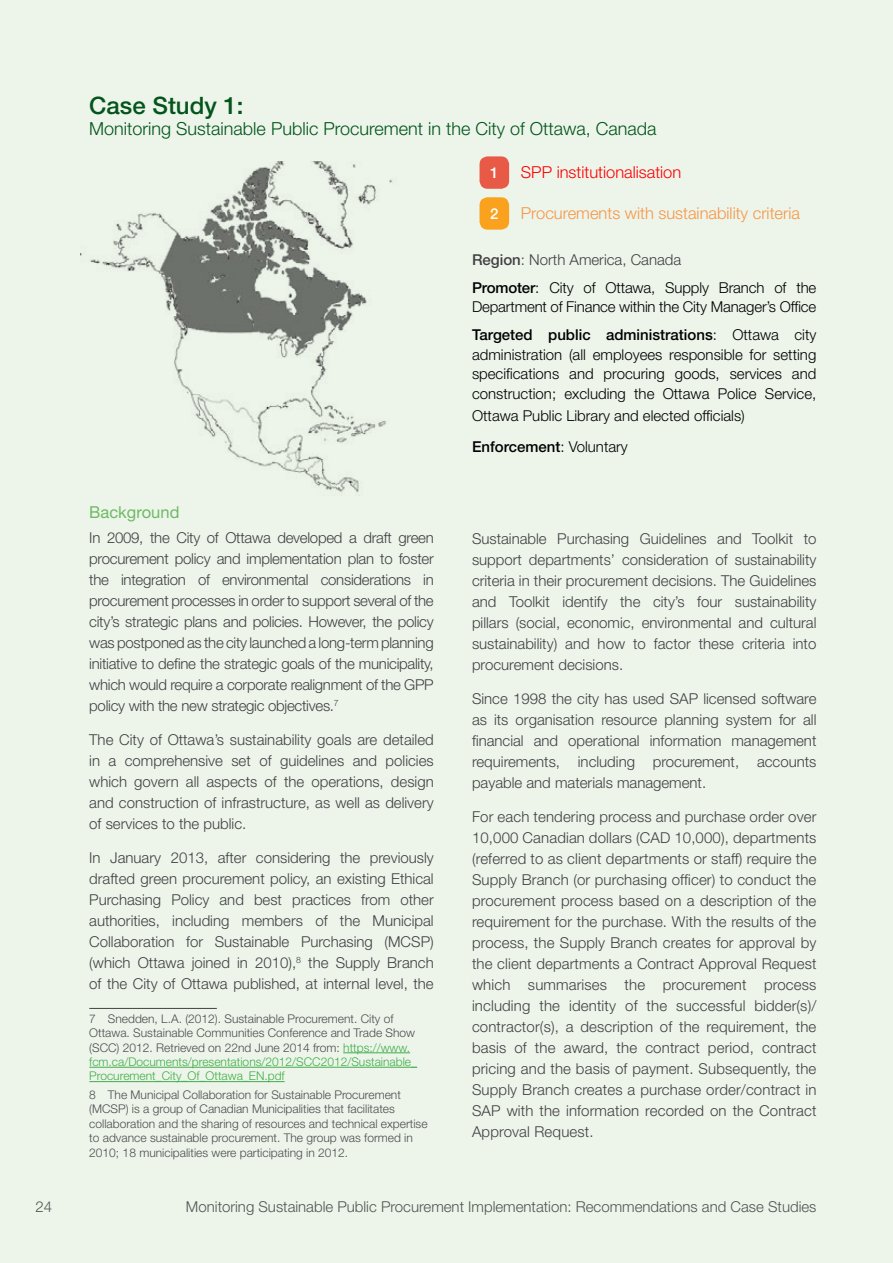
<style>
.page{position:relative;width:893px;height:1263px;background:#edf5eb}
.page>*{position:absolute;margin:0;border:0;box-sizing:border-box;transform-origin:0 0}
.t1{font:500 24px "Helvetica Neue LT Pro";color:#04551c}
.t2{font:300 18px "Helvetica Neue LT Pro";color:#04551c}
.t3{font:300 16.5px "Helvetica Neue LT Pro";color:#f79646}
.t4{font:300 16.5px "Helvetica Neue LT Pro";color:#f00}
.t5{font:16.5px "Helvetica Neue LT Pro";color:#70b965}
.t6{font:300 15px/21px "Helvetica Neue LT Pro";color:#414042;text-align:justify}
.t7{font:300 15px/28px "Helvetica Neue LT Pro";color:#000}
.t8{font:300 15px "Helvetica Neue LT Pro";color:#58595b}
.t9{font:500 15px "Helvetica Neue LT Pro";color:#fff}
.t10{font:300 12px/14.4px "Helvetica Neue LT Pro";color:#4d4d4f}
.s1{font-weight:500;color:#414042}
.s2{color:#414042}
.s3{font-weight:500}
.s4{color:#41ad49}
</style>
<div class="page">
<img style="left:80px;top:162px;width:313px;height:330px">
<div style="left:480px;top:156px;width:29px;height:33px;background:#e85a45;border-radius:8px"></div>
<div style="left:480px;top:197px;width:29px;height:33px;background:#faa21d;border-radius:8px"></div>
<hr style="left:89px;top:1008px;width:128px;height:1px;background:#414042">
<hr style="left:343px;top:1052px;width:67px;height:1px;background:#41ad49">
<hr style="left:89px;top:1067px;width:328px;height:1px;background:#41ad49">
<hr style="left:89px;top:1081px;width:196px;height:1px;background:#41ad49">
<h1 class="t1" style="left:89px;top:91px;width:156px">Case Study 1:</h1>
<p class="t2" style="left:89px;top:117px;width:569px">Monitoring Sustainable Public Procurement in the City of Ottawa, Canada</p>
<p class="t9" style="left:490px;top:164px;width:10px">1</p>
<p class="t4" style="left:521px;top:163px;width:162px">SPP institutionalisation</p>
<p class="t9" style="left:490px;top:205px;width:10px">2</p>
<p class="t3" style="left:521px;top:203px;width:281px">Procurements with sustainability criteria</p>
<p class="t7" style="left:472px;top:245px;width:346px"><span class="s1">Region</span><span class="s2">: North America, Canada<br></span><span class="s3">Promoter</span>: City of Ottawa, Supply Branch of the</p>
<p class="t7" style="left:472px;top:293px;width:346px">Department of Finance within the City Manager’s Office<br><span class="s3">Targeted public administrations</span>: Ottawa city</p>
<p class="t7" style="left:472px;top:344px;width:346px;line-height:19.5px;text-align:justify">administration (all employees responsible for setting specifications and procuring goods, services and construction; excluding the Ottawa Police Service,</p>
<p class="t7" style="left:472px;top:400px;width:274px;line-height:31px">Ottawa Public Library and elected officials)<br><span class="s3">Enforcement</span>: Voluntary</p>
<p class="t5" style="left:89px;top:502px;width:92px">Background</p>
<p class="t6" style="left:89px;top:527px;width:346px">In 2009, the City of Ottawa developed a draft green procurement policy and implementation plan to foster the integration of environmental considerations in procurement processes in order to support several of the city’s strategic plans and policies. However, the policy was postponed as the city launched a long-term planning initiative to define the strategic goals of the municipality, which would require a corporate realignment of the GPP policy with the new strategic objectives.<sup>7</sup></p>
<p class="t6" style="left:89px;top:729px;width:346px">The City of Ottawa’s sustainability goals are detailed in a comprehensive set of guidelines and policies which govern all aspects of the operations, design and construction of infrastructure, as well as delivery of services to the public.</p>
<p class="t6" style="left:89px;top:846px;width:346px">In January 2013, after considering the previously drafted green procurement policy, an existing Ethical Purchasing Policy and best practices from other authorities, including members of the Municipal Collaboration for Sustainable Purchasing (MCSP) (which Ottawa joined in 2010),<sup>8</sup> the Supply Branch of the City of Ottawa published, at internal level, the</p>
<p class="t10" style="left:89px;top:1011px;width:329px">7 Snedden, L.A. (2012). Sustainable Procurement. City of Ottawa. Sustainable Communities Conference and Trade Show (SCC) 2012. Retrieved on 22nd June 2014 from: <span class="s4">https://www. fcm.ca/Documents/presentations/2012/SCC2012/Sustainable_ Procurement_City_Of_Ottawa_EN.pdf</span></p>
<p class="t10" style="left:89px;top:1087px;width:340px">8 The Municipal Collaboration for Sustainable Procurement (MCSP) is a group of Canadian Municipalities that facilitates collaboration and the sharing of resources and technical expertise to advance sustainable procurement. The group was formed in 2010; 18 municipalities were participating in 2012.</p>
<p class="t6" style="left:472px;top:528px;width:346px">Sustainable Purchasing Guidelines and Toolkit to support departments’ consideration of sustainability criteria in their procurement decisions. The Guidelines and Toolkit identify the city’s four sustainability pillars (social, economic, environmental and cultural sustainability) and how to factor these criteria into procurement decisions.</p>
<p class="t6" style="left:472px;top:688px;width:346px">Since 1998 the city has used SAP licensed software as its organisation resource planning system for all financial and operational information management requirements, including procurement, accounts payable and materials management.</p>
<p class="t6" style="left:472px;top:806px;width:346px">For each tendering process and purchase order over 10,000 Canadian dollars (CAD 10,000), departments (referred to as client departments or staff) require the Supply Branch (or purchasing officer) to conduct the procurement process based on a description of the requirement for the purchase. With the results of the process, the Supply Branch creates for approval by the client departments a Contract Approval Request which summarises the procurement process including the identity of the successful bidder(s)/ contractor(s), a description of the requirement, the basis of the award, the contract period, contract pricing and the basis of payment. Subsequently, the Supply Branch creates a purchase order/contract in SAP with the information recorded on the Contract Approval Request.</p>
<p class="t8" style="left:35px;top:1197px;width:18px">24</p>
<p class="t8" style="left:186px;top:1197px;width:632px">Monitoring Sustainable Public Procurement Implementation: Recommendations and Case Studies</p>
</div>
